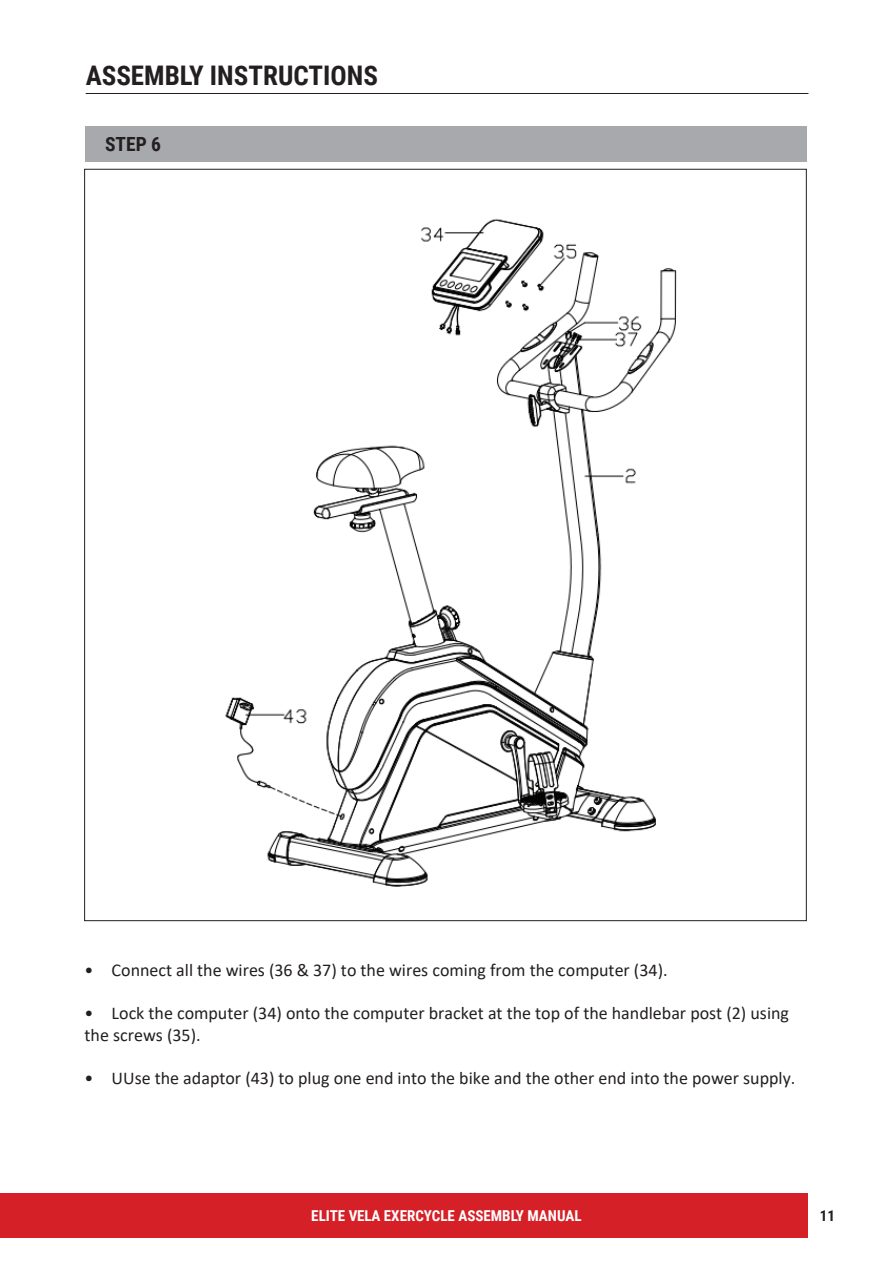
<style>
.page{position:relative;width:893px;height:1263px;background:#fff}
.page>*{position:absolute;margin:0;border:0;box-sizing:border-box;transform-origin:0 0}
.t1{font:700 27px "Roboto Condensed";color:#231f20}
.t2{font:700 19.5px "Roboto Condensed";color:#231f20}
.t3{font:18px/21.6px "Calibri";color:#231f20}
.t4{font:700 15px "Roboto Condensed";color:#fff}
.t5{font:700 15px "Roboto Condensed";color:#231f20}
</style>
<div class="page">
<div style="left:3px;top:1193px;width:805px;height:45px;background:#d52027"></div>
<hr style="left:86px;top:93px;width:722px;height:1px;background:#231f20">
<div style="left:85px;top:126px;width:722px;height:35px;background:#a8a9ad"></div>
<img style="left:225px;top:218px;width:452px;height:669px">
<h1 class="t1" style="left:86px;top:56px;width:294px">ASSEMBLY INSTRUCTIONS</h1>
<p class="t2" style="left:105px;top:130px;width:58px">STEP 6</p>
<p class="t3" style="left:85px;top:959px;width:585px">• Connect all the wires (36 &amp; 37) to the wires coming from the computer (34).</p>
<p class="t3" style="left:85px;top:1002px;width:706px">• Lock the computer (34) onto the computer bracket at the top of the handlebar post (2) using the screws (35).</p>
<p class="t3" style="left:85px;top:1067px;width:712px">• UUse the adaptor (43) to plug one end into the bike and the other end into the power supply.</p>
<p class="t4" style="left:311px;top:1205px;width:272px">ELITE VELA EXERCYCLE ASSEMBLY MANUAL</p>
<p class="t5" style="left:820px;top:1205px;width:17px">11</p>
</div>
